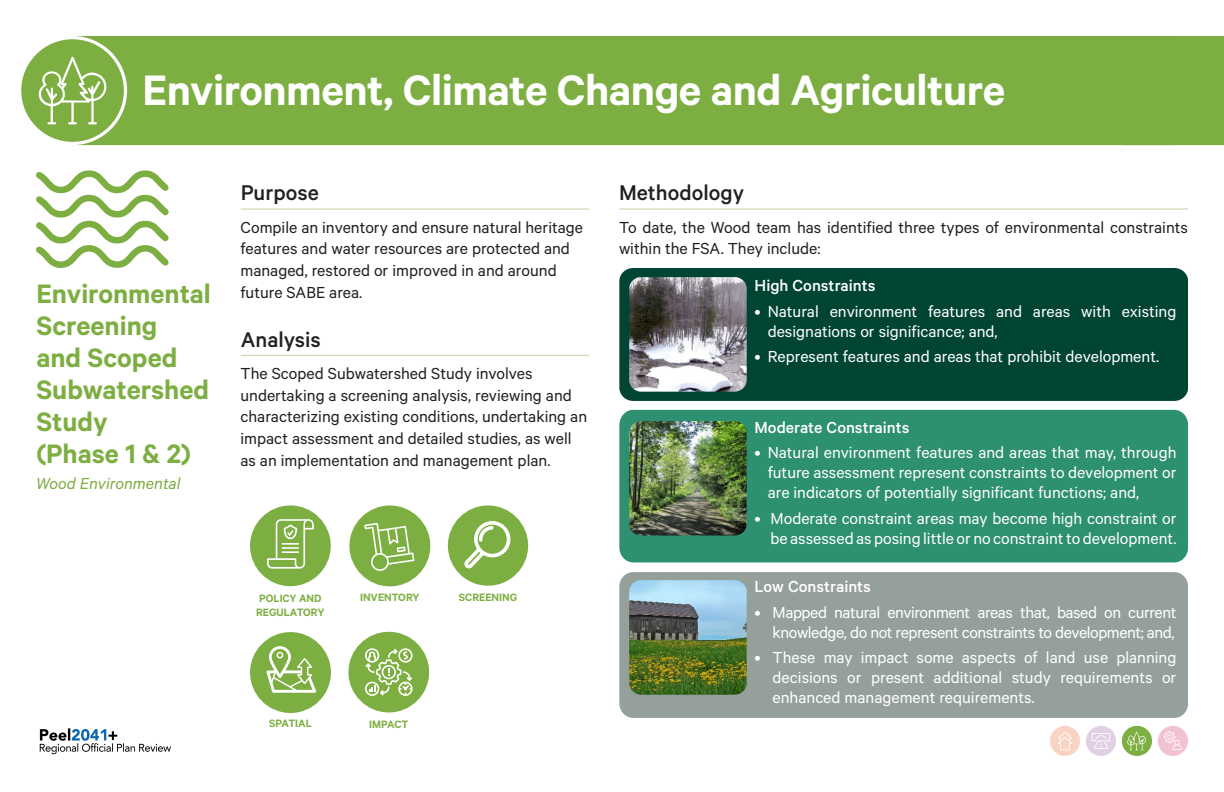
<style>
.page{position:relative;width:1224px;height:792px;background:#fff}
.page>*{position:absolute;margin:0;border:0;box-sizing:border-box;transform-origin:0 0}
.t1{font:600 48px "Calibre";letter-spacing:-.01em;color:#fff}
.t2{font:600 30px/32px "Calibre";color:#7dae41}
.t3{font:500 24px "Calibre";color:#231f20}
.t4{font:18px/20px "Calibre";color:#fff;text-align:justify}
.t5{font:18px/21.6px "Calibre";color:#231f20}
.t6{font:18px/20px "Calibre";letter-spacing:-.025em;color:#fff;text-align:right}
.t7{font:500 18px "Calibre";color:#fff}
.t8{font:italic 18px "Calibre";color:#7dae41}
.t9{font:600 12px/14.4px "Calibre";color:#7dae41}
</style>
<div class="page">
<div style="left:619px;top:268px;width:569px;height:133px;background:#004434;border-radius:14px"></div>
<div style="left:619px;top:410px;width:569px;height:152px;background:#2d9070;border-radius:15px"></div>
<div style="left:619px;top:572px;width:569px;height:146px;background:#95a09b;border-radius:14px"></div>
<svg style="left:629px;top:277px;width:118px;height:114px;background:#928f93"></svg>
<img style="left:629px;top:421px;width:118px;height:114px;border-radius:11px">
<img style="left:629px;top:580px;width:118px;height:114px;border-radius:11px">
<div style="left:253px;top:509px;width:75px;height:74px;background:#7dae41;border-radius:50%"></div>
<div style="left:250px;top:505px;width:81px;height:81px;border:6px solid #7dae41;border-radius:50%"></div>
<svg style="left:267px;top:519px;width:47px;height:50px"></svg>
<div style="left:352px;top:509px;width:75px;height:74px;background:#7dae41;border-radius:50%"></div>
<div style="left:349px;top:505px;width:81px;height:81px;border:6px solid #7dae41;border-radius:50%"></div>
<svg style="left:364px;top:523px;width:50px;height:49px"></svg>
<div style="left:253px;top:635px;width:75px;height:75px;background:#7dae41;border-radius:50%"></div>
<div style="left:250px;top:632px;width:81px;height:81px;border:6px solid #7dae41;border-radius:50%"></div>
<svg style="left:266px;top:645px;width:50px;height:48px"></svg>
<div style="left:352px;top:635px;width:74px;height:74px;background:#7dae41;border-radius:50%"></div>
<div style="left:348px;top:632px;width:81px;height:80px;border:6px solid #7dae41;border-radius:50%"></div>
<svg style="left:365px;top:648px;width:48px;height:48px"></svg>
<div style="left:451px;top:509px;width:74px;height:74px;background:#7dae41;border-radius:50%"></div>
<div style="left:448px;top:505px;width:80px;height:81px;border:6px solid #7dae41;border-radius:50%"></div>
<svg style="left:464px;top:518px;width:48px;height:51px"></svg>
<img style="left:39px;top:728px;width:132px;height:27px">
<div style="left:1087px;top:727px;width:28px;height:28px;background:#e1d0e5;border-radius:50%"></div>
<div style="left:1086px;top:726px;width:30px;height:30px;border:2px solid #9d64aa;border-radius:50%"></div>
<svg style="left:1092px;top:733px;width:18px;height:16px"></svg>
<div style="left:1123px;top:727px;width:28px;height:28px;background:#7dae41;border-radius:50%"></div>
<div style="left:1122px;top:726px;width:30px;height:30px;border:2px solid #7dae41;border-radius:50%"></div>
<svg style="left:1127px;top:732px;width:19px;height:18px"></svg>
<div style="left:1158px;top:726px;width:29px;height:29px;background:#f2c2d0;border-radius:50%"></div>
<div style="left:1158px;top:726px;width:30px;height:30px;border:1px solid #d43363;border-radius:50%"></div>
<svg style="left:1164px;top:731px;width:18px;height:19px"></svg>
<div style="left:1051px;top:727px;width:28px;height:28px;background:#f9d4c4;border-radius:50%"></div>
<div style="left:1050px;top:726px;width:30px;height:30px;border:2px solid #ee723b;border-radius:50%"></div>
<svg style="left:1058px;top:731px;width:14px;height:19px"></svg>
<div style="left:1125px;top:38px;width:97px;height:106px;background:#7dae41"></div>
<div style="left:1123px;top:36px;width:101px;height:109px;border:3px solid #7dae41"></div>
<div style="left:73px;top:36px;width:1100px;height:109px;background:#7dae41"></div>
<div style="left:20px;top:38px;width:105px;height:105px;background:#7dae41;border-radius:50%"></div>
<div style="left:18px;top:36px;width:109px;height:109px;border:3px solid #fff;border-radius:50%"></div>
<svg style="left:38px;top:57px;width:69px;height:67px"></svg>
<hr style="left:241px;top:209px;width:348px;height:1px;background:#bed6a0">
<hr style="left:241px;top:355px;width:348px;height:1px;background:#bed6a0">
<hr style="left:619px;top:209px;width:569px;height:1px;background:#bed6a0">
<svg style="left:36px;top:170px;width:133px;height:98px"></svg>
<h1 class="t1" style="left:142px;top:61px;width:864px">Environment, Climate Change and Agriculture</h1>
<p class="t2" style="left:36px;top:276px;width:176px">Environmental<br>Screening<br>and Scoped<br>Subwatershed<br>Study<br>(Phase 1 &amp; 2)</p>
<p class="t8" style="left:36px;top:473px;width:146px">Wood Environmental</p>
<p class="t3" style="left:241px;top:179px;width:80px">Purpose</p>
<p class="t3" style="left:619px;top:179px;width:127px">Methodology</p>
<p class="t5" style="left:240px;top:216px;width:344px">Compile an inventory and ensure natural heritage features and water resources are protected and managed, restored or improved in and around future SABE area.</p>
<p class="t3" style="left:241px;top:325px;width:82px">Analysis</p>
<p class="t5" style="left:240px;top:362px;width:348px">The Scoped Subwatershed Study involves undertaking a screening analysis, reviewing and characterizing existing conditions, undertaking an impact assessment and detailed studies, as well as an implementation and management plan.</p>
<p class="t9" style="left:256px;top:590px;width:70px">POLICY AND<br>REGULATORY</p>
<p class="t9" style="left:360px;top:589px;width:61px">INVENTORY</p>
<p class="t9" style="left:459px;top:590px;width:60px">SCREENING</p>
<p class="t9" style="left:269px;top:716px;width:44px">SPATIAL</p>
<p class="t9" style="left:369px;top:716px;width:40px">IMPACT</p>
<p class="t5" style="left:619px;top:216px;width:570px">To date, the Wood team has identified three types of environmental constraints within the FSA. They include:</p>
<p class="t7" style="left:755px;top:275px;width:122px">High Constraints</p>
<p class="t4" style="left:768px;top:300px;width:410px;text-indent:-13px">• Natural environment features and areas with existing designations or significance; and,</p>
<p class="t4" style="left:755px;top:346px;width:406px">• Represent features and areas that prohibit development.</p>
<p class="t7" style="left:755px;top:417px;width:156px">Moderate Constraints</p>
<p class="t4" style="left:768px;top:442px;width:410px;text-indent:-13px">• Natural environment features and areas that may, through future assessment represent constraints to development or are indicators of potentially significant functions; and,</p>
<p class="t4" style="left:755px;top:508px;width:423px;text-align:right">• Moderate constraint areas may become high constraint or be assessed as posing little or no constraintto development.</p>
<p class="t7" style="left:755px;top:576px;width:118px">Low Constraints</p>
<p class="t6" style="left:755px;top:601px;width:423px">• Mapped natural environment areas that, based on current knowledge, do not represent constraints to development; and,</p>
<p class="t4" style="left:773px;top:647px;width:405px;text-indent:-18px">• These may impact some aspects of land use planning decisions or present additional study requirements or enhanced management requirements.</p>
</div>
